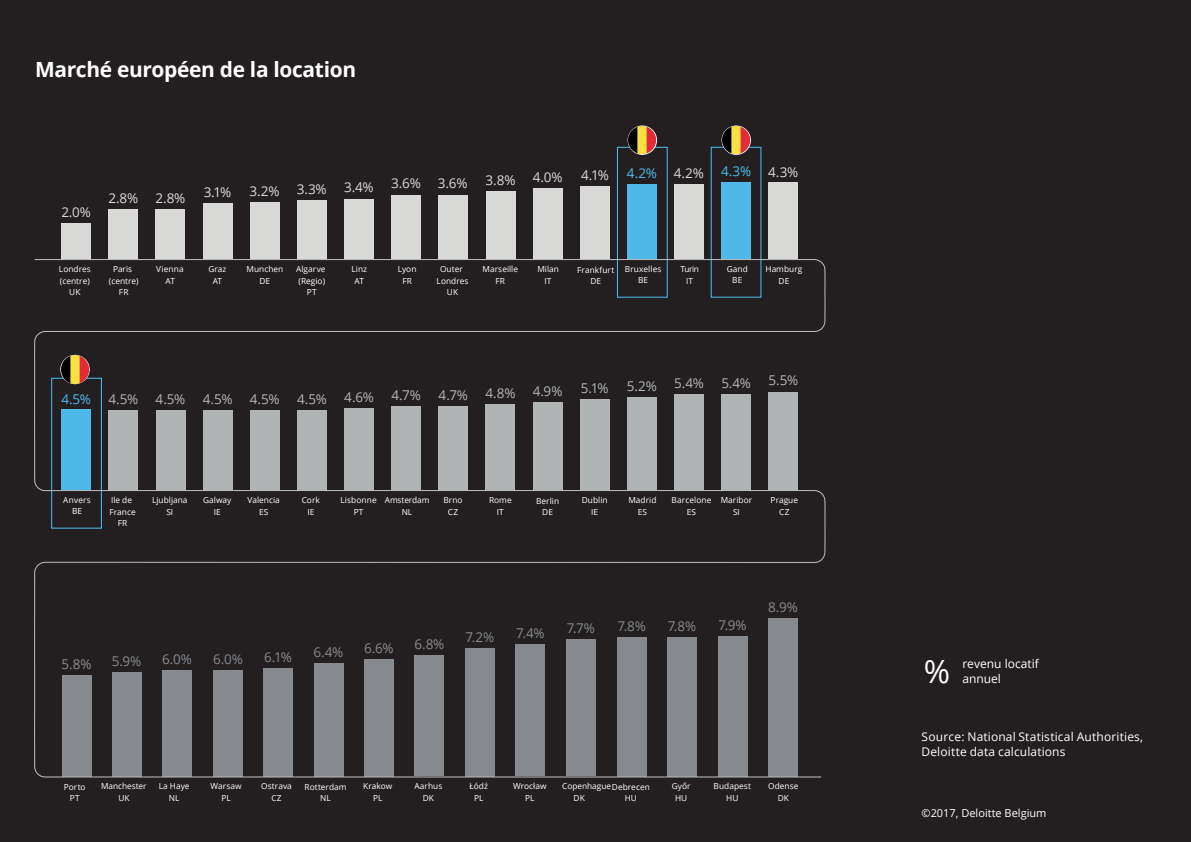
<style>
.page{position:relative;width:1191px;height:842px;background:#231f20}
.page>*{position:absolute;margin:0;border:0;box-sizing:border-box;transform-origin:0 0}
.t1{font:32px "Open Sans";color:#fff}
.t2{font:700 20.9px "Open Sans";letter-spacing:-.015em;color:#fff}
.t3{font:13.5px "Open Sans";color:#b1b4b5}
.t4{font:13.5px "Open Sans";color:#868a8e}
.t5{font:13.5px "Open Sans";color:#d8d9d7}
.t6{font:13.5px "Open Sans";color:#4eb9e9}
.t7{font:12px/14.4px "Open Sans";letter-spacing:.01em;color:#fff}
.t8{font:11px "Open Sans";color:#fff}
.t9{font:8.3px/11.4px "Open Sans";letter-spacing:.005em;color:#fff;text-align:center}
.t10{font:8.3px/11.4px "Open Sans";letter-spacing:.025em;color:#fff;text-align:center}
.t11{font:8.3px/11.4px "Open Sans";letter-spacing:-.015em;color:#fff;text-align:center}
</style>
<div class="page">
<div style="left:674px;top:184px;width:29px;height:75px;background:#d8d9d7"></div>
<div style="left:580px;top:186px;width:29px;height:73px;background:#d8d9d7"></div>
<div style="left:768px;top:183px;width:30px;height:76px;background:#d8d9d7"></div>
<div style="left:61px;top:224px;width:30px;height:35px;background:#d8d9d7"></div>
<div style="left:109px;top:209px;width:29px;height:50px;background:#d8d9d7"></div>
<div style="left:533px;top:188px;width:29px;height:71px;background:#d8d9d7"></div>
<div style="left:156px;top:209px;width:29px;height:50px;background:#d8d9d7"></div>
<div style="left:721px;top:182px;width:30px;height:77px;background:#4eb9e9"></div>
<div style="left:203px;top:204px;width:29px;height:55px;background:#d8d9d7"></div>
<div style="left:297px;top:201px;width:29px;height:58px;background:#d8d9d7"></div>
<div style="left:344px;top:199px;width:30px;height:60px;background:#d8d9d7"></div>
<div style="left:391px;top:195px;width:30px;height:64px;background:#d8d9d7"></div>
<div style="left:438px;top:195px;width:29px;height:64px;background:#d8d9d7"></div>
<div style="left:627px;top:184px;width:29px;height:75px;background:#4eb9e9"></div>
<div style="left:486px;top:191px;width:29px;height:68px;background:#d8d9d7"></div>
<div style="left:250px;top:202px;width:29px;height:57px;background:#d8d9d7"></div>
<div style="left:617px;top:147px;width:50px;height:151px;border:1px solid #4eb9e9"></div>
<div style="left:710px;top:147px;width:51px;height:151px;border:1px solid #4eb9e9"></div>
<svg style="left:627px;top:125px;width:30px;height:30px"></svg>
<img style="left:629px;top:127px;width:27px;height:27px">
<svg style="left:721px;top:125px;width:30px;height:30px"></svg>
<img style="left:722px;top:127px;width:28px;height:27px">
<svg style="left:34px;top:258px;width:792px;height:520px"></svg>
<h2 class="t2" style="left:35px;top:55px;width:322px">Marché européen de la location</h2>
<h3 class="t5" style="left:61px;top:203px;width:31px">2.0%</h3>
<h3 class="t5" style="left:108px;top:189px;width:31px">2.8%</h3>
<h3 class="t5" style="left:156px;top:189px;width:31px">2.8%</h3>
<p class="t9" style="left:59px;top:263px;width:33px">Londres</p>
<p class="t9" style="left:69px;top:286px;width:13px">UK</p>
<p class="t9" style="left:60px;top:275px;width:31px">(centre)</p>
<p class="t9" style="left:109px;top:263px;width:31px">Paris (centre)<br>FR</p>
<p class="t10" style="left:156px;top:263px;width:29px">Vienna<br>AT</p>
<h3 class="t5" style="left:204px;top:183px;width:29px">3.1%</h3>
<h3 class="t5" style="left:250px;top:182px;width:31px">3.2%</h3>
<h3 class="t5" style="left:297px;top:180px;width:31px">3.3%</h3>
<h3 class="t5" style="left:344px;top:178px;width:31px">3.4%</h3>
<h3 class="t5" style="left:391px;top:174px;width:31px">3.6%</h3>
<h3 class="t5" style="left:438px;top:174px;width:31px">3.6%</h3>
<h3 class="t5" style="left:485px;top:171px;width:31px">3.8%</h3>
<h3 class="t5" style="left:533px;top:168px;width:31px">4.0%</h3>
<h3 class="t5" style="left:581px;top:166px;width:29px">4.1%</h3>
<h3 class="t6" style="left:627px;top:164px;width:32px">4.2%</h3>
<h3 class="t5" style="left:674px;top:164px;width:32px">4.2%</h3>
<h3 class="t6" style="left:721px;top:162px;width:32px">4.3%</h3>
<h3 class="t5" style="left:768px;top:162px;width:32px">4.3%</h3>
<p class="t9" style="left:208px;top:263px;width:20px">Graz<br>AT</p>
<p class="t9" style="left:246px;top:263px;width:38px">Munchen<br>DE</p>
<p class="t9" style="left:296px;top:263px;width:31px">Algarve (Regio)<br>PT</p>
<p class="t9" style="left:351px;top:263px;width:17px">Linz<br>AT</p>
<p class="t9" style="left:398px;top:263px;width:20px">Lyon<br>FR</p>
<p class="t9" style="left:436px;top:263px;width:33px">Outer<br>Londres<br>UK</p>
<p class="t9" style="left:482px;top:264px;width:37px">Marseille<br>FR</p>
<p class="t9" style="left:537px;top:263px;width:23px">Milan<br>IT</p>
<p class="t9" style="left:577px;top:264px;width:39px">Frankfurt<br>DE</p>
<p class="t9" style="left:625px;top:263px;width:38px">Bruxelles<br>BE</p>
<p class="t9" style="left:680px;top:263px;width:20px">Turin<br>IT</p>
<p class="t9" style="left:727px;top:263px;width:23px">Gand<br>BE</p>
<p class="t9" style="left:765px;top:263px;width:38px">Hamburg<br>DE</p>
<h3 class="t6" style="left:61px;top:390px;width:31px">4.5%</h3>
<h3 class="t3" style="left:108px;top:390px;width:31px">4.5%</h3>
<h3 class="t3" style="left:156px;top:390px;width:31px">4.5%</h3>
<h3 class="t3" style="left:203px;top:390px;width:31px">4.5%</h3>
<h3 class="t3" style="left:250px;top:390px;width:31px">4.5%</h3>
<h3 class="t3" style="left:297px;top:390px;width:31px">4.5%</h3>
<h3 class="t3" style="left:344px;top:388px;width:31px">4.6%</h3>
<h3 class="t3" style="left:391px;top:386px;width:31px">4.7%</h3>
<h3 class="t3" style="left:438px;top:386px;width:31px">4.7%</h3>
<h3 class="t3" style="left:485px;top:384px;width:31px">4.8%</h3>
<h3 class="t3" style="left:581px;top:379px;width:29px">5.1%</h3>
<h3 class="t3" style="left:627px;top:377px;width:31px">5.2%</h3>
<h3 class="t3" style="left:533px;top:382px;width:31px">4.9%</h3>
<h3 class="t3" style="left:674px;top:374px;width:31px">5.4%</h3>
<h3 class="t3" style="left:721px;top:374px;width:31px">5.4%</h3>
<h3 class="t3" style="left:768px;top:371px;width:31px">5.5%</h3>
<p class="t10" style="left:63px;top:494px;width:29px">Anvers<br>BE</p>
<p class="t9" style="left:110px;top:494px;width:28px">Ile de<br>France<br>FR</p>
<p class="t9" style="left:152px;top:494px;width:37px">Ljubljana<br>SI</p>
<p class="t9" style="left:203px;top:494px;width:30px">Galway<br>IE</p>
<p class="t9" style="left:248px;top:494px;width:34px">Valencia<br>ES</p>
<p class="t9" style="left:302px;top:494px;width:20px">Cork<br>IE</p>
<p class="t9" style="left:340px;top:494px;width:38px">Lisbonne<br>PT</p>
<p class="t11" style="left:385px;top:494px;width:46px">Amsterdam<br>NL</p>
<p class="t9" style="left:443px;top:494px;width:21px">Brno<br>CZ</p>
<p class="t9" style="left:489px;top:494px;width:24px">Rome<br>IT</p>
<p class="t9" style="left:582px;top:494px;width:27px">Dublin<br>IE</p>
<p class="t9" style="left:628px;top:494px;width:30px">Madrid<br>ES</p>
<p class="t9" style="left:671px;top:494px;width:41px">Barcelone<br>ES</p>
<p class="t9" style="left:721px;top:494px;width:33px">Maribor<br>SI</p>
<p class="t9" style="left:770px;top:494px;width:29px">Prague<br>CZ</p>
<p class="t9" style="left:536px;top:495px;width:25px">Berlin<br>DE</p>
<h3 class="t4" style="left:62px;top:655px;width:31px">5.8%</h3>
<h3 class="t4" style="left:112px;top:651px;width:31px">5.9%</h3>
<h3 class="t4" style="left:162px;top:649px;width:31px">6.0%</h3>
<h3 class="t4" style="left:213px;top:649px;width:31px">6.0%</h3>
<h3 class="t4" style="left:264px;top:648px;width:29px">6.1%</h3>
<h3 class="t4" style="left:314px;top:642px;width:31px">6.4%</h3>
<h3 class="t4" style="left:364px;top:639px;width:31px">6.6%</h3>
<h3 class="t4" style="left:414px;top:635px;width:31px">6.8%</h3>
<h3 class="t4" style="left:465px;top:628px;width:30px">7.2%</h3>
<h3 class="t4" style="left:516px;top:624px;width:30px">7.4%</h3>
<h3 class="t4" style="left:567px;top:619px;width:29px">7.7%</h3>
<h3 class="t4" style="left:617px;top:617px;width:30px">7.8%</h3>
<h3 class="t4" style="left:667px;top:617px;width:30px">7.8%</h3>
<h3 class="t4" style="left:718px;top:616px;width:30px">7.9%</h3>
<h3 class="t4" style="left:768px;top:598px;width:31px">8.9%</h3>
<p class="t9" style="left:64px;top:781px;width:23px">Porto<br>PT</p>
<p class="t9" style="left:101px;top:780px;width:47px">Manchester<br>UK</p>
<p class="t9" style="left:159px;top:780px;width:32px">La Haye<br>NL</p>
<p class="t9" style="left:211px;top:780px;width:33px">Warsaw<br>PL</p>
<p class="t9" style="left:261px;top:780px;width:32px">Ostrava<br>CZ</p>
<p class="t9" style="left:304px;top:781px;width:44px">Rotterdam<br>NL</p>
<p class="t9" style="left:363px;top:780px;width:31px">Krakow<br>PL</p>
<p class="t9" style="left:414px;top:780px;width:29px">Aarhus<br>DK</p>
<p class="t9" style="left:469px;top:780px;width:20px">Łódź<br>PL</p>
<p class="t9" style="left:513px;top:780px;width:35px">Wrocław<br>PL</p>
<p class="t9" style="left:573px;top:780px;width:78px;text-align:left;text-indent:-11px">CopenhagueDebrecen<br>DK</p>
<p class="t9" style="left:625px;top:792px;width:14px">HU</p>
<p class="t9" style="left:672px;top:780px;width:20px">Győr<br>HU</p>
<p class="t9" style="left:713px;top:780px;width:39px">Budapest<br>HU</p>
<p class="t9" style="left:768px;top:780px;width:32px">Odense<br>DK</p>
<h1 class="t1" style="left:924px;top:649px;width:28px">%</h1>
<h3 class="t7" style="left:962px;top:656px;width:78px">revenu locatif annuel</h3>
<h3 class="t7" style="left:921px;top:728px;width:223px;line-height:15.6px">Source: National Statistical Authorities,<br>Deloitte data calculations</h3>
<h3 class="t8" style="left:921px;top:805px;width:126px">©2017, Deloitte Belgium</h3>
</div>
